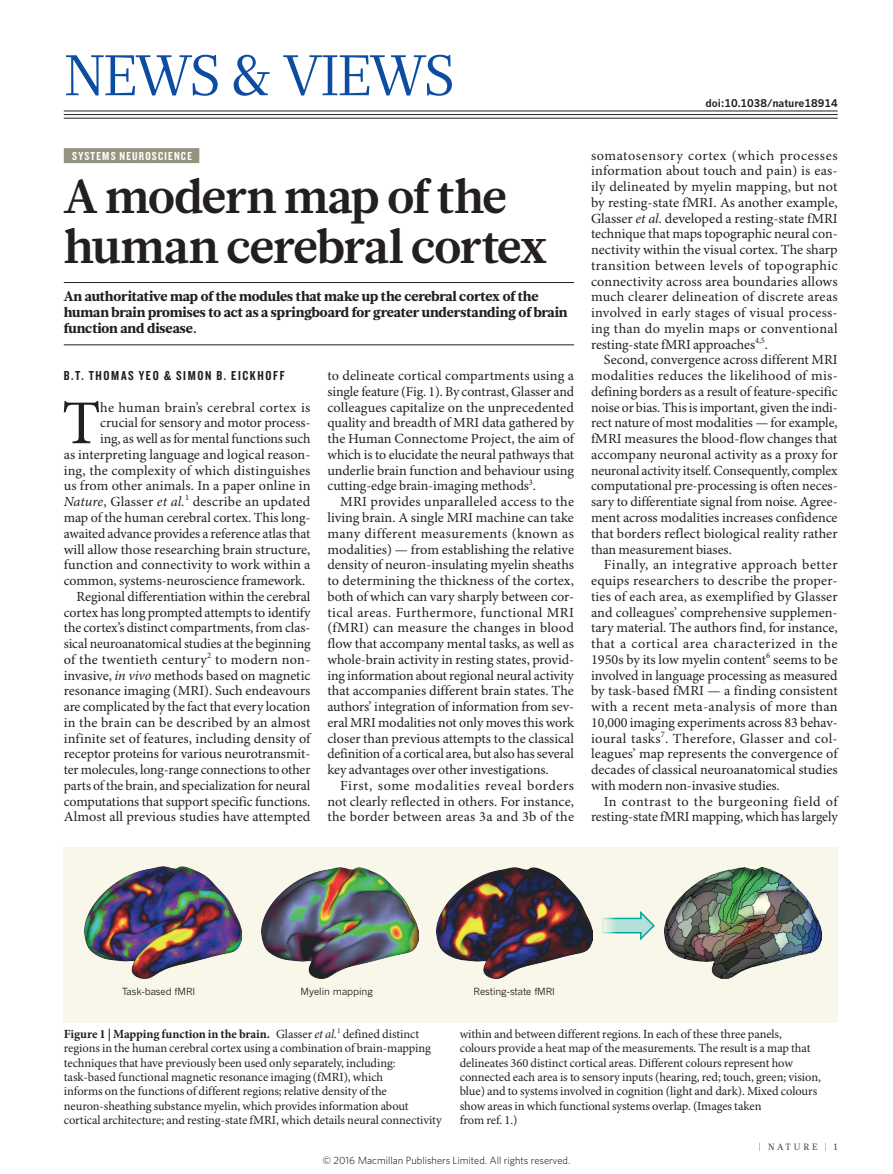
<style>
.page{position:relative;width:893px;height:1174px;background:#fff}
.page>*{position:absolute;margin:0;border:0;box-sizing:border-box;transform-origin:0 0}
.BODY_DROP_CAP{font:62.4px "Minion Pro";color:#231f20}
.t1{font:57px "Glosa Math";letter-spacing:-.04em;color:#0d4da1}
.N_V_HEAD_32{font:700 48px/49.5px "Glosa Math";letter-spacing:-.025em;color:#231f20}
.BODY_INDENT{font:13.95px/15.8px "Minion Pro";letter-spacing:-.005em;color:#231f20;text-align:justify}
.BODY_DROP_CAP-2{font:13.95px "Minion Pro";color:#231f20}
.N_V_INTRO{font:900 13.95px/15.8px "Glosa Math";color:#231f20}
.BODY_DROP_CAP-3{font:13.95px "Minion Pro";letter-spacing:.02em;color:#231f20}
.AUTHOR_BYLINE{font:13.5px "Knockout 49 Liteweight";letter-spacing:.12em;color:#231f20}
.FIGURE_LEGEND{font:12.45px/14.2px "Minion Pro";letter-spacing:-.005em;color:#231f20}
.SUBJECT_STRAP{font:12px "Knockout 49 Liteweight";letter-spacing:.1em;color:#fff}
.t2{font:300 10.5px "Whitney";color:#000}
.DOI{font:700 10.5px "News Gothic MTOT";letter-spacing:-.005em;color:#231f20}
.t3{font:9.75px "News Gothic MTOT";letter-spacing:-.01em;color:#231f20}
.t4{font:9px "Glosa Math";letter-spacing:.315em;color:#231f20}
.s1{font-style:italic}
.s2{font-weight:700}
</style>
<div class="page">
<div style="left:64px;top:148px;width:135px;height:15px;background:#95937f"></div>
<hr style="left:64px;top:282px;width:510px;height:1px;background:#231f20">
<hr style="left:64px;top:344px;width:510px;height:1px;background:#231f20">
<div style="left:64px;top:847px;width:774px;height:175px;background:#f9f7e9"></div>
<img style="left:85px;top:867px;width:157px;height:111px">
<img style="left:262px;top:867px;width:156px;height:111px">
<img style="left:436px;top:867px;width:157px;height:111px">
<img style="left:665px;top:867px;width:156px;height:111px">
<svg style="left:602px;top:911px;width:53px;height:29px"></svg>
<hr style="left:64px;top:111px;width:774px;height:1px;background:#231f20">
<hr style="left:64px;top:114px;width:774px;height:1px;background:#231f20">
<hr style="left:64px;top:118px;width:774px;height:1px;background:#231f20">
<h2 class="t1" style="left:64px;top:38px;width:393px">NEWS &amp; VIEWS</h2>
<p class="DOI" style="left:705px;top:96px;width:134px">doi:10.1038/nature18914</p>
<p class="SUBJECT_STRAP" style="left:72px;top:148px;width:121px">SYSTEMS NEUROSCIENCE</p>
<p class="N_V_HEAD_32" style="left:64px;top:173px;width:485px">A modern map of the human cerebral cortex</p>
<p class="N_V_INTRO" style="left:64px;top:289px;width:505px">An authoritative map of the modules that make up the cerebral cortex of the human brain promises to act as a springboard for greater understanding of brain function and disease.</p>
<p class="AUTHOR_BYLINE" style="left:64px;top:367px;width:222px">B.T. THOMAS YEO &amp; SIMON B. EICKHOFF</p>
<p class="BODY_DROP_CAP" style="left:62px;top:386px;width:40px">T</p>
<p class="BODY_DROP_CAP-3" style="left:100px;top:399px;width:212px">he human brain’s cerebral cortex is</p>
<p class="BODY_INDENT" style="left:327px;top:368px;width:248px">to delineate cortical compartments using a single feature (Fig. 1). By contrast, Glasser and colleagues capitalize on the unprecedented quality and breadth of MRI data gathered by the Human Connectome Project, the aim of which is to elucidate the neural pathways that underlie brain function and behaviour using cutting-edge brain-imaging methods<sup>3</sup>.</p>
<p class="BODY_INDENT" style="left:327px;top:494px;width:248px;text-indent:13px">MRI provides unparalleled access to the living brain. A single MRI machine can take many different measurements (known as modalities) — from establishing the relative density of neuron-insulating myelin sheaths to determining the thickness of the cortex, both of which can vary sharply between cor&shy;tical areas. Furthermore, functional MRI (fMRI) can measure the changes in blood flow that accompany mental tasks, as well as whole-brain activity in resting states, provid&shy;ing information about regional neural activity that accompanies different brain states. The authors’ integration of information from sev&shy;eral MRI modalities not only moves this work closer than previous attempts to the classical definition of a cortical area, but also has several key advantages over other investigations.</p>
<p class="BODY_INDENT" style="left:327px;top:778px;width:248px;text-indent:13px">First, some modalities reveal borders not clearly reflected in others. For instance, the border between areas 3a and 3b of the</p>
<p class="BODY_DROP_CAP-2" style="left:100px;top:414px;width:212px">crucial for sensory and motor process-</p>
<p class="BODY_DROP_CAP-2" style="left:100px;top:430px;width:212px">ing, as well as for mental functions such</p>
<p class="BODY_DROP_CAP-2" style="left:64px;top:446px;width:248px">as interpreting language and logical reason-</p>
<p class="BODY_DROP_CAP-2" style="left:64px;top:462px;width:248px">ing, the complexity of which distinguishes</p>
<p class="BODY_DROP_CAP-2" style="left:64px;top:477px;width:248px">us from other animals. In a paper online in</p>
<p class="BODY_DROP_CAP-2" style="left:64px;top:493px;width:248px"><span class="s1">Nature</span>, Glasser <span class="s1">et al.</span><sup>1</sup> describe an updated</p>
<p class="BODY_DROP_CAP-2" style="left:64px;top:509px;width:248px">map of the human cerebral cortex. This long-</p>
<p class="BODY_DROP_CAP-2" style="left:64px;top:525px;width:248px">awaited advance provides a reference atlas that</p>
<p class="BODY_DROP_CAP-2" style="left:64px;top:540px;width:248px">will allow those researching brain structure,</p>
<p class="BODY_DROP_CAP-2" style="left:64px;top:556px;width:248px">function and connectivity to work within a</p>
<p class="BODY_DROP_CAP-2" style="left:64px;top:572px;width:243px">common, systems-neuroscience framework.</p>
<p class="BODY_INDENT" style="left:64px;top:589px;width:248px;text-indent:13px">Regional differentiation within the cerebral cortex has long prompted attempts to identify the cortex’s distinct compartments, from clas&shy;sical neuroanatomical studies at the beginning of the twentieth century<sup>2</sup> to modern non&shy;invasive, <span class="s1">in vivo</span> methods based on magnetic resonance imaging (MRI). Such endeavours are complicated by the fact that every location in the brain can be described by an almost infinite set of features, including density of receptor proteins for various neurotransmit&shy;ter molecules, long-range connections to other parts of the brain, and specialization for neural computations that support specific functions.<br>Almost all previous studies have attempted</p>
<p class="BODY_INDENT" style="left:591px;top:148px;width:248px">somatosensory cortex (which processes information about touch and pain) is eas&shy;ily delineated by myelin mapping, but not by resting-state fMRI. As another example, Glasser <span class="s1">et al.</span> developed a resting-state fMRI technique that maps topographic neural con&shy;nectivity within the visual cortex. The sharp transition between levels of topographic connectivity across area boundaries allows much clearer delineation of discrete areas involved in early stages of visual process&shy;ing than do myelin maps or conventional resting-state fMRI approaches<sup>4,5</sup>.</p>
<p class="BODY_INDENT" style="left:591px;top:353px;width:248px;text-indent:13px">Second, convergence across different MRI modalities reduces the likelihood of mis&shy;defining borders as a result of feature-specific noise or bias. This is important, given the indi&shy;rect nature of most modalities — for example, fMRI measures the blood-flow changes that accompany neuronal activity as a proxy for neuronal activity itself. Consequently, complex computational pre-processing is often neces&shy;sary to differentiate signal from noise. Agree&shy;ment across modalities increases confidence that borders reflect biological reality rather than measurement biases.</p>
<p class="BODY_INDENT" style="left:591px;top:557px;width:248px;text-indent:13px">Finally, an integrative approach better equips researchers to describe the proper&shy;ties of each area, as exemplified by Glasser and colleagues’ comprehensive supplemen&shy;tary material. The authors find, for instance, that a cortical area characterized in the 1950s by its low myelin content<sup>6</sup> seems to be involved in language processing as measured by task-based fMRI — a finding consistent with a recent meta-analysis of more than 10,000 imaging experiments across 83 behav&shy;ioural tasks<sup>7</sup>. Therefore, Glasser and col&shy;leagues’ map represents the convergence of decades of classical neuroanatomical studies with modern non-invasive studies.</p>
<p class="BODY_INDENT" style="left:591px;top:794px;width:248px;text-align:right">In contrast to the burgeoning field of resting-state fMRI mapping, which has largely</p>
<p class="t3" style="left:122px;top:985px;width:75px">Task-based fMRI</p>
<p class="t3" style="left:301px;top:985px;width:74px">Myelin mapping</p>
<p class="t3" style="left:474px;top:985px;width:83px">Resting-state fMRI</p>
<p class="FIGURE_LEGEND" style="left:64px;top:1027px;width:379px"><span class="s2">Figure 1 | Mapping function in the brain.</span> Glasser <span class="s1">et al.</span><sup>1</sup> defined distinct regions in the human cerebral cortex using a combination of brain-mapping techniques that have previously been used only separately, including: task-based functional magnetic resonance imaging (fMRI), which<br>informs on the functions of different regions; relative density of the neuron-sheathing substance myelin, which provides information about cortical architecture; and resting-state fMRI, which details neural connectivity</p>
<p class="FIGURE_LEGEND" style="left:460px;top:1027px;width:363px">within and between different regions. In each of these three panels, colours provide a heat map of the measurements. The result is a map that delineates 360 distinct cortical areas. Different colours represent how connected each area is to sensory inputs (hearing, red; touch, green; vision, blue) and to systems involved in cognition (light and dark). Mixed colours show areas in which functional systems overlap. (Images taken<br>from ref. 1.)</p>
<p class="t2" style="left:323px;top:1153px;width:249px">© 2016 Macmillan Publishers Limited. All rights reserved.</p>
<p class="t4" style="left:759px;top:1141px;width:80px">| NATURE | 1</p>
</div>
